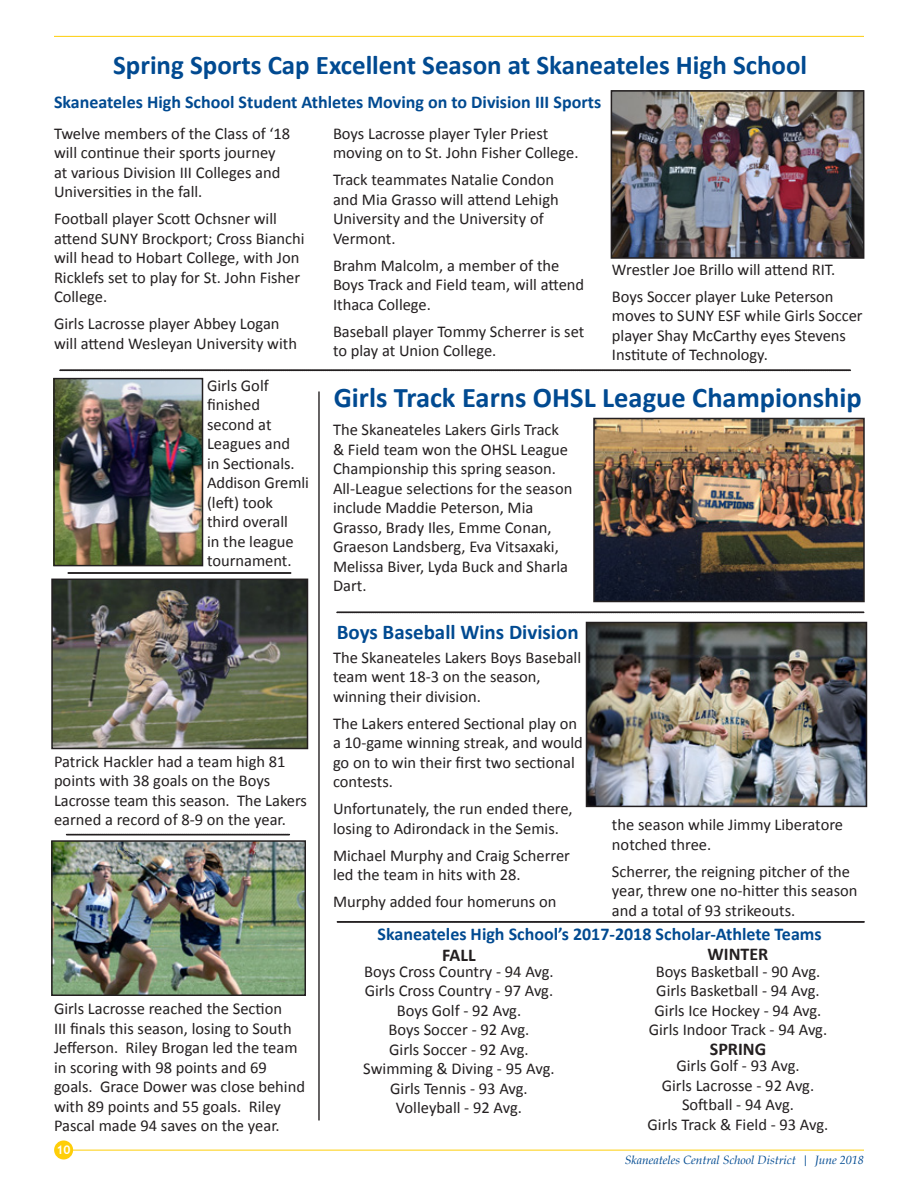
<style>
.page{position:relative;width:918px;height:1188px;background:#fff}
.page>*{position:absolute;margin:0;border:0;box-sizing:border-box;transform-origin:0 0}
.t1{font:700 28.5px "Calibri";color:#014a91}
.t2{font:700 27px "Calibri";color:#014a91}
.t3{font:700 21px "Calibri";color:#014a91}
.t4{font:700 18px "Calibri";color:#014a91}
.t5{font:700 18px "Calibri";color:#231f20}
.t6{font:16.5px/19.5px "Calibri";color:#231f20}
.t7{font:italic 12px "Book Antiqua";color:#014a91}
.t8{font:700 12px "Trebuchet MS";color:#fff}
</style>
<div class="page">
<hr style="left:54px;top:36px;width:810px;height:1px;background:#fece08">
<hr style="left:72px;top:1150px;width:792px;height:1px;background:#fece08">
<div style="left:54px;top:1140px;width:19px;height:20px;background:#fece08;border-radius:50%"></div>
<hr style="left:318px;top:391px;width:2px;height:729px;background:#231f20">
<img style="left:56px;top:381px;width:144px;height:182px">
<div style="left:53px;top:378px;width:150px;height:188px;border:2px solid #231f20"></div>
<svg style="left:60px;top:370px;width:791px;height:1px"></svg>
<img style="left:54px;top:582px;width:251px;height:164px">
<div style="left:51px;top:579px;width:257px;height:170px;border:2px solid #231f20"></div>
<img style="left:54px;top:843px;width:249px;height:150px">
<div style="left:51px;top:840px;width:255px;height:156px;border:2px solid #231f20"></div>
<img style="left:596px;top:421px;width:266px;height:178px">
<div style="left:593px;top:418px;width:272px;height:184px;border:2px solid #231f20"></div>
<svg style="left:337px;top:612px;width:527px;height:1px"></svg>
<img style="left:589px;top:625px;width:275px;height:179px">
<div style="left:586px;top:622px;width:281px;height:185px;border:2px solid #231f20"></div>
<svg style="left:337px;top:922px;width:528px;height:1px"></svg>
<svg style="left:68px;top:573px;width:223px;height:1px"></svg>
<svg style="left:66px;top:834px;width:224px;height:1px"></svg>
<img style="left:614px;top:93px;width:247px;height:163px">
<div style="left:611px;top:90px;width:253px;height:169px;border:2px solid #231f20"></div>
<h2 class="t2" style="left:113px;top:49px;width:696px">Spring Sports Cap Excellent Season at Skaneateles High School</h2>
<p class="t4" style="left:54px;top:91px;width:549px">Skaneateles High School Student Athletes Moving on to Division III Sports</p>
<p class="t6" style="left:54px;top:124px;width:238px">Twelve members of the Class of ‘18 will continue their sports journey at various Division III Colleges and<br>Universities in the fall.</p>
<p class="t6" style="left:54px;top:209px;width:252px">Football player Scott Ochsner will attend SUNY Brockport; Cross Bianchi will head to Hobart College, with Jon<br>Ricklefs set to play for St. John Fisher<br>College.</p>
<p class="t6" style="left:54px;top:314px;width:245px">Girls Lacrosse player Abbey Logan will attend Wesleyan University with</p>
<p class="t6" style="left:207px;top:376px;width:104px">Girls Golf finished second at<br>Leagues and<br>in Sectionals.<br>Addison Gremli (left) took third overall<br>in the league tournament.</p>
<p class="t6" style="left:333px;top:124px;width:247px">Boys Lacrosse player Tyler Priest moving on to St. John Fisher College.</p>
<p class="t6" style="left:333px;top:170px;width:227px">Track teammates Natalie Condon and Mia Grasso will attend Lehigh<br>University and the University of<br>Vermont.</p>
<p class="t6" style="left:333px;top:256px;width:253px">Brahm Malcolm, a member of the<br>Boys Track and Field team, will attend<br>Ithaca College.</p>
<p class="t6" style="left:333px;top:322px;width:253px">Baseball player Tommy Scherrer is set to play at Union College.</p>
<p class="t6" style="left:612px;top:256px;width:225px;line-height:27px">Wrestler Joe Brillo will attend RIT.<br>Boys Soccer player Luke Peterson</p>
<p class="t6" style="left:612px;top:306px;width:252px">moves to SUNY ESF while Girls Soccer player Shay McCarthy eyes Stevens<br>Institute of Technology.</p>
<h1 class="t1" style="left:334px;top:380px;width:530px">Girls Track Earns OHSL League Championship</h1>
<p class="t6" style="left:333px;top:420px;width:241px">The Skaneateles Lakers Girls Track &amp; Field team won the OHSL League<br>Championship this spring season.<br>All-League selections for the season include Maddie Peterson, Mia<br>Grasso, Brady Iles, Emme Conan,<br>Graeson Landsberg, Eva Vitsaxaki,<br>Melissa Biver, Lyda Buck and Sharla<br>Dart.</p>
<p class="t3" style="left:337px;top:619px;width:243px">Boys Baseball Wins Division</p>
<p class="t6" style="left:333px;top:648px;width:250px">The Skaneateles Lakers Boys Baseball team went 18-3 on the season, winning their division.</p>
<p class="t6" style="left:333px;top:714px;width:251px">The Lakers entered Sectional play on a 10-game winning streak, and would go on to win their first two sectional contests.</p>
<p class="t6" style="left:333px;top:799px;width:241px">Unfortunately, the run ended there, losing to Adirondack in the Semis.</p>
<p class="t6" style="left:333px;top:846px;width:239px">Michael Murphy and Craig Scherrer led the team in hits with 28.</p>
<p class="t6" style="left:333px;top:892px;width:225px">Murphy added four homeruns on</p>
<p class="t6" style="left:54px;top:752px;width:254px">Patrick Hackler had a team high 81 points with 38 goals on the Boys Lacrosse team this season. The Lakers earned a record of 8-9 on the year.</p>
<p class="t6" style="left:612px;top:815px;width:233px">the season while Jimmy Liberatore notched three.</p>
<p class="t6" style="left:612px;top:862px;width:247px">Scherrer, the reigning pitcher of the year, threw one no-hitter this season and a total of 93 strikeouts.</p>
<p class="t4" style="left:378px;top:922px;width:446px">Skaneateles High School’s 2017-2018 Scholar-Athlete Teams</p>
<p class="t6" style="left:54px;top:999px;width:253px">Girls Lacrosse reached the Section<br>III finals this season, losing to South Jefferson. Riley Brogan led the team in scoring with 98 points and 69 goals. Grace Dower was close behind with 89 points and 55 goals. Riley Pascal made 94 saves on the year.</p>
<p class="t8" style="left:56px;top:1142px;width:16px">10</p>
<p class="t5" style="left:442px;top:943px;width:35px">FALL</p>
<p class="t6" style="left:363px;top:962px;width:193px;text-align:center">Boys Cross Country - 94 Avg.<br>Girls Cross Country - 97 Avg.<br>Boys Golf - 92 Avg.<br>Boys Soccer - 92 Avg.<br>Girls Soccer - 92 Avg.<br>Swimming &amp; Diving - 95 Avg.<br>Girls Tennis - 93 Avg.<br>Volleyball - 92 Avg.</p>
<p class="t5" style="left:708px;top:943px;width:62px">WINTER</p>
<p class="t6" style="left:649px;top:962px;width:180px;text-align:center">Boys Basketball - 90 Avg.<br>Girls Basketball - 94 Avg.<br>Girls Ice Hockey - 94 Avg.<br>Girls Indoor Track - 94 Avg.</p>
<p class="t5" style="left:710px;top:1037px;width:58px">SPRING</p>
<p class="t6" style="left:648px;top:1056px;width:182px;text-align:center">Girls Golf - 93 Avg.<br>Girls Lacrosse - 92 Avg.<br>Softball - 94 Avg.<br>Girls Track &amp; Field - 93 Avg.</p>
<p class="t7" style="left:625px;top:1153px;width:241px">Skaneateles Central School District | June 2018</p>
</div>
